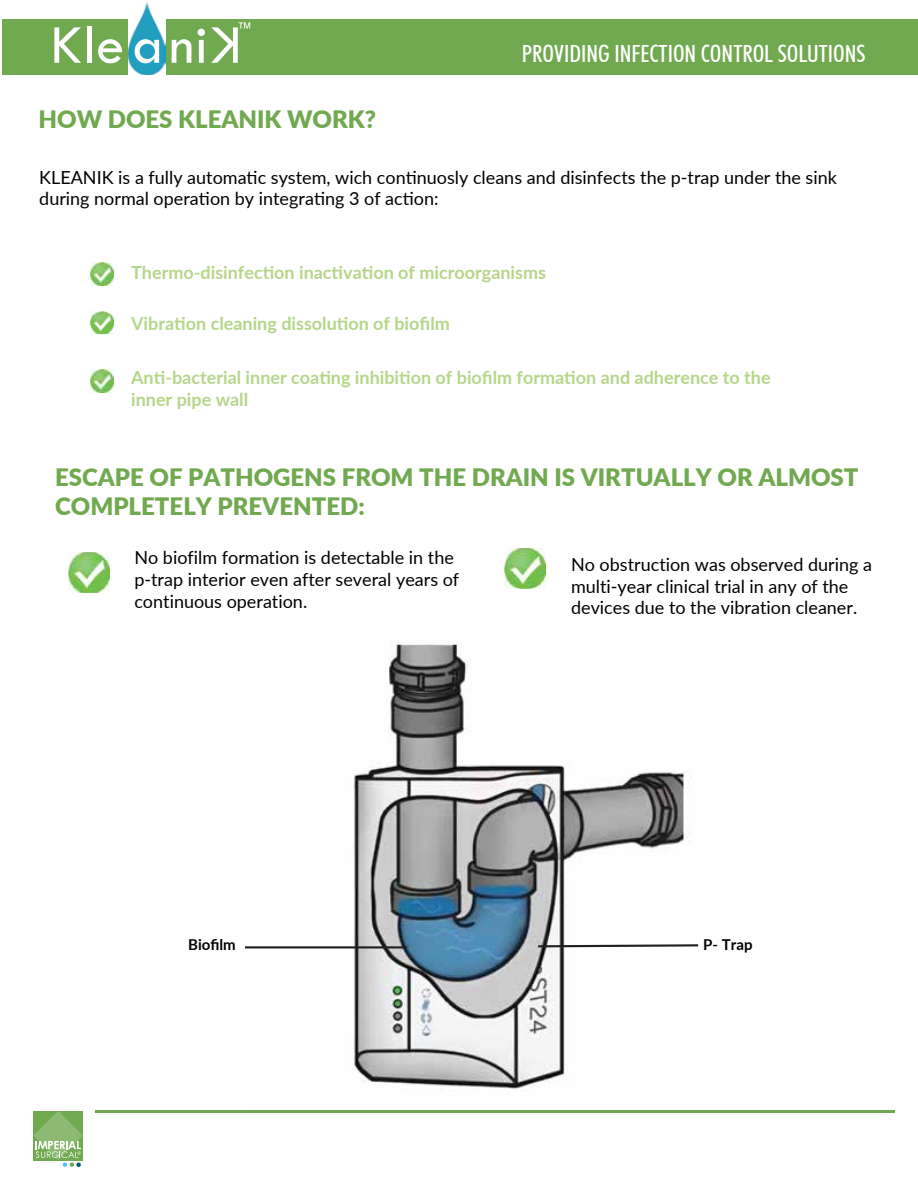
<style>
.page{position:relative;width:918px;height:1188px;background:#fff}
.page>*{position:absolute;margin:0;border:0;box-sizing:border-box;transform-origin:0 0}
.t1{font:900 24px/28.8px "Lato";color:#70a94f}
.t2{font:500 condensed 23.7px "Futura BT";color:#fff}
.t3{font:18px/21.6px "Lato";color:#000}
.t4{font:700 18px/21.6px "Lato";color:#b6d68a}
.t5{font:700 15px "Lato";color:#000}
</style>
<div class="page">
<img style="left:90px;top:263px;width:23px;height:23px">
<img style="left:90px;top:369px;width:23px;height:23px">
<img style="left:90px;top:311px;width:23px;height:23px">
<img style="left:90px;top:316px;width:23px;height:17px">
<div style="left:2px;top:19px;width:916px;height:55px;background:#70a94f"></div>
<svg style="left:54px;top:27px;width:27px;height:36px"></svg>
<div style="left:87px;top:27px;width:5px;height:36px;background:#fff"></div>
<svg style="left:98px;top:39px;width:24px;height:24px"></svg>
<img style="left:128px;top:3px;width:38px;height:71px">
<svg style="left:135px;top:39px;width:24px;height:24px"></svg>
<svg style="left:172px;top:39px;width:19px;height:24px"></svg>
<svg style="left:198px;top:29px;width:7px;height:34px"></svg>
<svg style="left:211px;top:22px;width:39px;height:41px"></svg>
<img style="left:251px;top:644px;width:440px;height:445px">
<img style="left:68px;top:552px;width:41px;height:41px">
<img style="left:68px;top:560px;width:41px;height:30px">
<img style="left:505px;top:548px;width:40px;height:41px">
<img style="left:505px;top:556px;width:41px;height:30px">
<hr style="left:245px;top:946px;width:162px;height:2px;background:#231f20">
<svg style="left:536px;top:943px;width:163px;height:6px"></svg>
<svg style="left:33px;top:1111px;width:50px;height:56px;background:#95bf7e"></svg>
<hr style="left:96px;top:1110px;width:799px;height:3px;background:#70a94f">
<h1 class="t1" style="left:39px;top:104px;width:339px">HOW DOES KLEANIK WORK?</h1>
<h2 class="t2" style="left:522px;top:39px;width:345px">PROVIDING INFECTION CONTROL SOLUTIONS</h2>
<p class="t3" style="left:39px;top:166px;width:799px">KLEANIK is a fully automatic system, wich continuosly cleans and disinfects the p-trap under the sink during normal operation by integrating 3 of action:</p>
<p class="t4" style="left:131px;top:261px;width:416px">Thermo-disinfection inactivation of microorganisms</p>
<p class="t4" style="left:131px;top:312px;width:320px">Vibration cleaning dissolution of biofilm</p>
<p class="t4" style="left:131px;top:366px;width:641px">Anti-bacterial inner coating inhibition of biofilm formation and adherence to the inner pipe wall</p>
<h1 class="t1" style="left:55px;top:462px;width:805px">ESCAPE OF PATHOGENS FROM THE DRAIN IS VIRTUALLY OR ALMOST<br>COMPLETELY PREVENTED:</h1>
<p class="t3" style="left:134px;top:546px;width:326px">No biofilm formation is detectable in the p-trap interior even after several years of continuous operation.</p>
<p class="t3" style="left:571px;top:553px;width:302px">No obstruction was observed during a multi-year clinical trial in any of the devices due to the vibration cleaner.</p>
<p class="t5" style="left:188px;top:933px;width:49px">Biofilm</p>
<p class="t5" style="left:703px;top:933px;width:51px">P- Trap</p>
</div>
